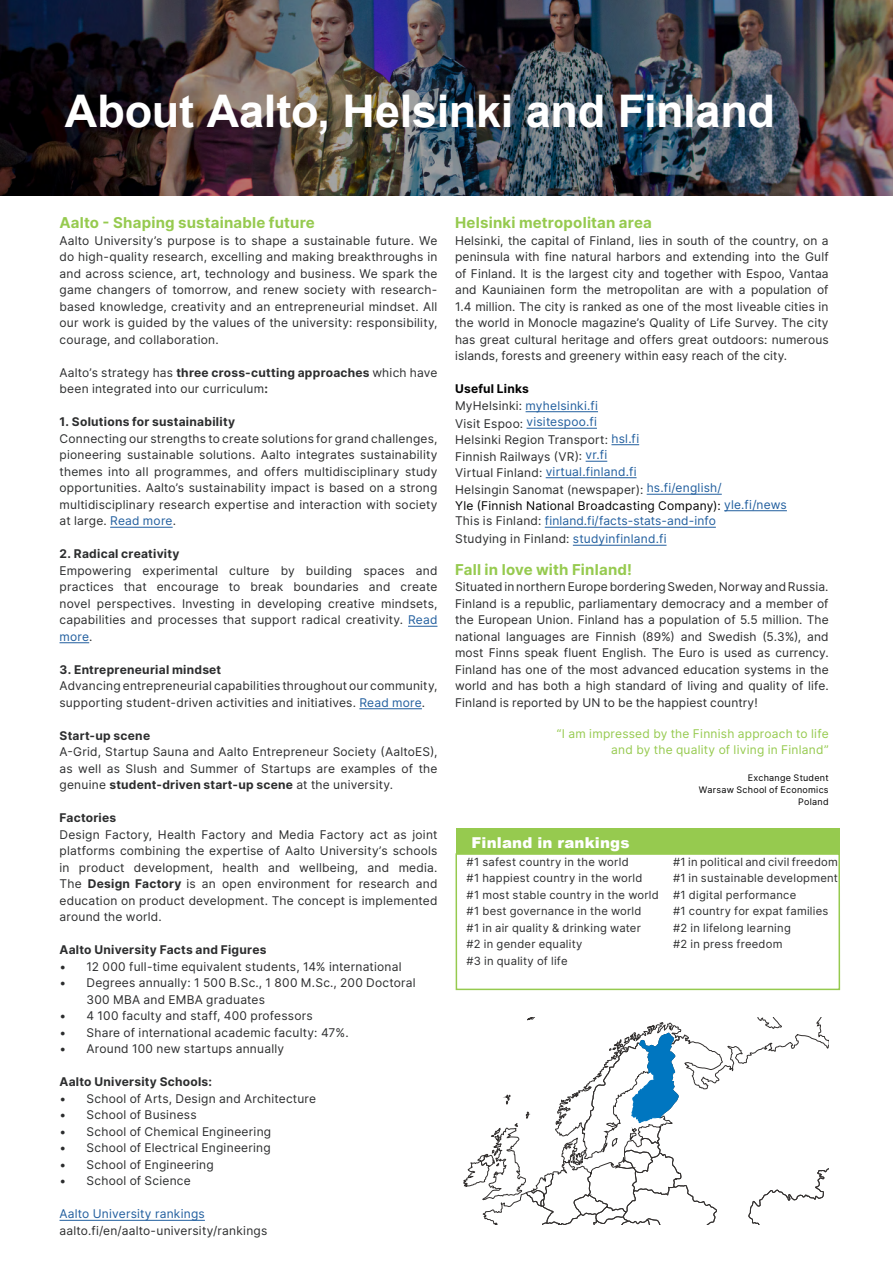
<style>
.page{position:relative;width:893px;height:1263px;background:#fff}
.page>*{position:absolute;margin:0;border:0;box-sizing:border-box;transform-origin:0 0}
.t1{font:700 45px "Arial";letter-spacing:-.005em;color:#fff}
.t2{font:700 15px "Inter";letter-spacing:.015em;color:#96ca4f}
.t3{font:900 15px "Arial";letter-spacing:.01em;color:#fff}
.t4{font:12px/16.5px "Inter";letter-spacing:.02em;color:#2c2d2e;text-align:justify}
.t5{font:12px/16.5px "Inter";letter-spacing:.02em;color:#215e9e}
.t6{font:700 12px "Inter";letter-spacing:.02em;color:#2c2d2e}
.t7{font:12px/16.2px "Inter";letter-spacing:.02em;color:#96ca4f;text-align:right}
.t8{font:11.25px "Inter";letter-spacing:.02em;color:#2c2d2e}
.t9{font:9px/12px "Inter";letter-spacing:.03em;color:#000;text-align:right}
.s1{font-weight:700}
.s2{color:#215e9e}
.s3{font-weight:700;color:#000}
.s4{color:#2c2d2e}
.s5{color:#000}
</style>
<div class="page">
<img style="left:0;top:0;width:893px;height:196px">
<hr style="left:110px;top:527px;width:63px;height:1px;background:#215e9e">
<svg style="left:408px;top:626px;width:29px;height:1px"></svg>
<svg style="left:60px;top:642px;width:29px;height:1px"></svg>
<hr style="left:359px;top:708px;width:63px;height:1px;background:#215e9e">
<hr style="left:60px;top:1220px;width:145px;height:1px;background:#215e9e">
<hr style="left:526px;top:411px;width:72px;height:1px;background:#215e9e">
<hr style="left:526px;top:428px;width:71px;height:1px;background:#215e9e">
<svg style="left:611px;top:444px;width:28px;height:1px"></svg>
<svg style="left:586px;top:461px;width:21px;height:1px"></svg>
<hr style="left:546px;top:477px;width:91px;height:1px;background:#215e9e">
<hr style="left:647px;top:494px;width:75px;height:1px;background:#215e9e">
<hr style="left:724px;top:510px;width:63px;height:1px;background:#215e9e">
<hr style="left:545px;top:527px;width:171px;height:1px;background:#215e9e">
<hr style="left:573px;top:545px;width:93px;height:1px;background:#215e9e">
<div style="left:457px;top:828px;width:383px;height:25px;background:#96ca4f"></div>
<svg style="left:463px;top:1018px;width:365px;height:206px"></svg>
<div style="left:455px;top:853px;width:385px;height:137px;border:2px solid #96ca4f"></div>
<h1 class="t1" style="left:65px;top:80px;width:712px">About Aalto, Helsinki and Finland</h1>
<p class="t2" style="left:60px;top:211px;width:257px">Aalto - Shaping sustainable future</p>
<p class="t4" style="left:60px;top:232px;width:379px">Aalto University’s purpose is to shape a sustainable future. We do high-quality research, excelling and making breakthroughs in and across science, art, technology and business. We spark the game changers of tomorrow, and renew society with research&shy;based knowledge, creativity and an entrepreneurial mindset. All our work is guided by the values of the university: responsibility, courage, and collaboration.</p>
<p class="t4" style="left:60px;top:364px;width:379px">Aalto’s strategy has <span class="s1">three cross-cutting approaches</span> which have been integrated into our curriculum<span class="s1">:</span></p>
<p class="t6" style="left:60px;top:413px;width:177px">1. Solutions for sustainability</p>
<p class="t4" style="left:60px;top:430px;width:379px">Connecting our strengths to create solutions for grand challenges, pioneering sustainable solutions. Aalto integrates sustainability themes into all programmes, and offers multidisciplinary study opportunities. Aalto’s sustainability impact is based on a strong multidisciplinary research expertise and interaction with society at large. <span class="s2">Read more</span>.</p>
<p class="t6" style="left:60px;top:545px;width:121px">2. Radical creativity</p>
<p class="t4" style="left:60px;top:562px;width:379px">Empowering experimental culture by building spaces and practices that encourage to break boundaries and create novel perspectives. Investing in developing creative mindsets, capabilities and processes that support radical creativity. <span class="s2">Read more</span>.</p>
<p class="t6" style="left:60px;top:660px;width:163px">3. Entrepreneurial mindset</p>
<p class="t4" style="left:60px;top:677px;width:379px">Advancing entrepreneurial capabilities throughout our community, supporting student-driven activities and initiatives. <span class="s2">Read more</span>.</p>
<p class="t6" style="left:60px;top:726px;width:92px">Start-up scene</p>
<p class="t4" style="left:60px;top:743px;width:379px">A-Grid, Startup Sauna and Aalto Entrepreneur Society (AaltoES), as well as Slush and Summer of Startups are examples of the genuine <span class="s1">student-driven start-up scene</span> at the university.</p>
<p class="t6" style="left:60px;top:809px;width:58px">Factories</p>
<p class="t4" style="left:60px;top:826px;width:379px">Design Factory, Health Factory and Media Factory act as joint platforms combining the expertise of Aalto University’s schools in product development, health and wellbeing, and media.<br>The <span class="s1">Design Factory</span> is an open environment for research and education on product development. The concept is implemented around the world.</p>
<p class="t6" style="left:60px;top:941px;width:208px">Aalto University Facts and Figures</p>
<p class="t4" style="left:60px;top:958px;width:344px">• 12 000 full-time equivalent students, 14% international</p>
<p class="t4" style="left:87px;top:974px;width:331px;text-indent:-27px">• Degrees annually: 1 500 B.Sc., 1 800 M.Sc., 200 Doctoral<br>300 MBA and EMBA graduates</p>
<p class="t4" style="left:60px;top:1007px;width:255px">• 4 100 faculty and staff, 400 professors</p>
<p class="t4" style="left:60px;top:1024px;width:291px">• Share of international academic faculty: 47%.</p>
<p class="t4" style="left:60px;top:1040px;width:226px">• Around 100 new startups annually</p>
<p class="t6" style="left:60px;top:1073px;width:154px">Aalto University Schools:</p>
<p class="t4" style="left:60px;top:1090px;width:258px">• School of Arts, Design and Architecture</p>
<p class="t4" style="left:60px;top:1106px;width:139px">• School of Business</p>
<p class="t4" style="left:60px;top:1123px;width:213px">• School of Chemical Engineering</p>
<p class="t4" style="left:60px;top:1139px;width:213px">• School of Electrical Engineering</p>
<p class="t4" style="left:60px;top:1156px;width:156px">• School of Engineering</p>
<p class="t4" style="left:60px;top:1172px;width:133px">• School of Science</p>
<p class="t5" style="left:60px;top:1205px;width:147px">Aalto University rankings</p>
<p class="t4" style="left:60px;top:1222px;width:209px">aalto.fi/en/aalto-university/rankings</p>
<p class="t2" style="left:455px;top:211px;width:198px">Helsinki metropolitan area</p>
<p class="t4" style="left:455px;top:232px;width:375px">Helsinki, the capital of Finland, lies in south of the country, on a peninsula with fine natural harbors and extending into the Gulf of Finland. It is the largest city and together with Espoo, Vantaa and Kauniainen form the metropolitan are with a population of 1.4 million. The city is ranked as one of the most liveable cities in the world in Monocle magazine’s Quality of Life Survey. The city has great cultural heritage and offers great outdoors: numerous islands, forests and greenery within easy reach of the city.</p>
<p class="t5" style="left:455px;top:380px;width:144px"><span class="s3">Useful Links<br></span><span class="s4">MyHelsinki:</span> myhelsinki.fi<br><span class="s4">Visit Espoo:</span> visitespoo.fi</p>
<p class="t4" style="left:455px;top:431px;width:186px">Helsinki Region Transport: <span class="s2">hsl.fi<br></span>Finnish Railways (VR): <span class="s2">vr.fi</span></p>
<p class="t4" style="left:455px;top:462px;width:268px;line-height:18px">Virtual Finland: <span class="s2">virtual.finland.fi<br></span>Helsingin Sanomat (newspaper): <span class="s2">hs.fi/english/</span></p>
<p class="t5" style="left:455px;top:498px;width:333px;line-height:15px"><span class="s5">Yle (Finnish National Broadcasting Company):</span> yle.fi/news<br><span class="s4">This is Finland:</span> finland.fi/facts-stats-and-info</p>
<p class="t4" style="left:455px;top:530px;width:213px">Studying in Finland: <span class="s2">studyinfinland.fi</span></p>
<p class="t2" style="left:455px;top:558px;width:179px">Fall in love with Finland!</p>
<p class="t4" style="left:455px;top:578px;width:375px">Situated in northern Europe bordering Sweden, Norway and Russia.<br>Finland is a republic, parliamentary democracy and a member of the European Union. Finland has a population of 5.5 million. The national languages are Finnish (89%) and Swedish (5.3%), and most Finns speak fluent English. The Euro is used as currency.<br>Finland has one of the most advanced education systems in the world and has both a high standard of living and quality of life.<br>Finland is reported by UN to be the happiest country!</p>
<p class="t7" style="left:557px;top:725px;width:273px">“I am impressed by the Finnish approach to life and by the quality of living in Finland”</p>
<p class="t9" style="left:699px;top:772px;width:131px">Exchange Student<br>Warsaw School of Economics<br>Poland</p>
<p class="t3" style="left:472px;top:831px;width:160px">Finland in rankings</p>
<p class="t8" style="left:466px;top:853px;width:164px">#1 safest country in the world</p>
<p class="t8" style="left:673px;top:853px;width:166px">#1 in political and civil freedom</p>
<p class="t8" style="left:466px;top:870px;width:178px">#1 happiest country in the world</p>
<p class="t8" style="left:673px;top:870px;width:167px">#1 in sustainable development</p>
<p class="t8" style="left:466px;top:886px;width:194px">#1 most stable country in the world</p>
<p class="t8" style="left:673px;top:886px;width:125px">#1 digital performance</p>
<p class="t8" style="left:466px;top:903px;width:177px">#1 best governance in the world</p>
<p class="t8" style="left:673px;top:903px;width:157px">#1 country for expat families</p>
<p class="t8" style="left:466px;top:919px;width:176px">#1 in air quality &amp; drinking water</p>
<p class="t8" style="left:673px;top:919px;width:119px">#2 in lifelong learning</p>
<p class="t8" style="left:466px;top:936px;width:118px">#2 in gender equality</p>
<p class="t8" style="left:673px;top:936px;width:111px">#2 in press freedom</p>
<p class="t8" style="left:466px;top:952px;width:103px">#3 in quality of life</p>
</div>
